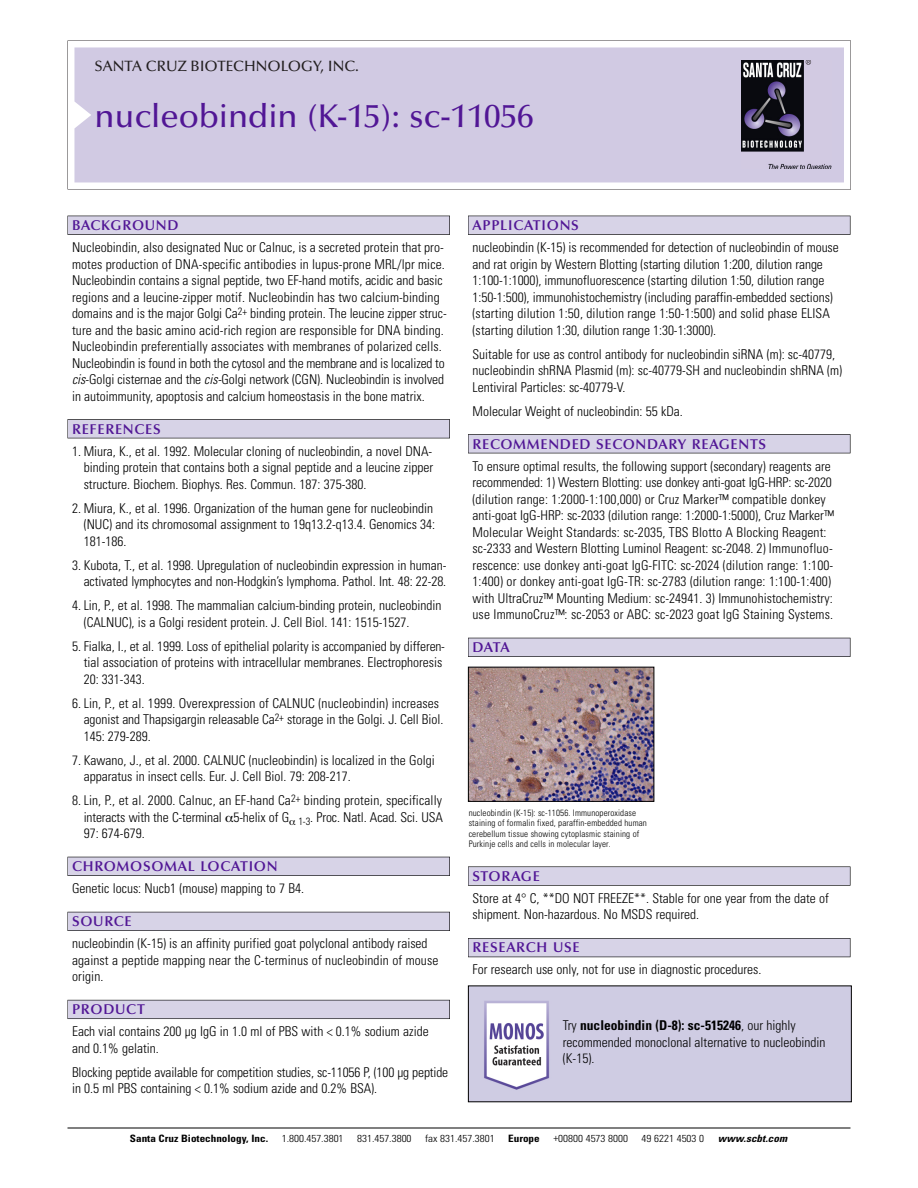
<style>
.page{position:relative;width:918px;height:1188px;background:#fff}
.page>*{position:absolute;margin:0;border:0;box-sizing:border-box;transform-origin:0 0}
.t1{font:500 33px "Optima";color:#511695}
.t2{font:500 15px "Optima";color:#231f20}
.t3{font:600 14.25px "Optima";letter-spacing:.05em;color:#511695}
.t4{font:300 condensed 13.5px/16.5px "Univers";color:#000}
.t5{font:300 condensed 10.2px "Univers";color:#000;scale:1.1 1}
.t6{font:700 condensed 10.2px "Univers";color:#000;scale:1.1 1}
.t7{font:italic 700 condensed 10.2px "Univers";letter-spacing:.005em;color:#000;scale:1.1 1}
.t8{font:300 condensed 9px/10.5px "Univers";letter-spacing:.015em;color:#000}
.s1{font-style:italic}
.s2{font-weight:700}
</style>
<div class="page">
<svg style="left:68px;top:40px;width:783px;height:149px"></svg>
<div style="left:74px;top:47px;width:770px;height:135px;background:#d1cae3"></div>
<img style="left:741px;top:60px;width:90px;height:108px">
<div style="left:68px;top:216px;width:382px;height:19px;background:#525155"></div>
<div style="left:68px;top:216px;width:381px;height:18px;background:#d7d3e7"></div>
<div style="left:68px;top:419px;width:382px;height:19px;background:#525155"></div>
<div style="left:68px;top:420px;width:381px;height:18px;background:#d7d3e7"></div>
<div style="left:68px;top:857px;width:382px;height:19px;background:#525158"></div>
<div style="left:68px;top:857px;width:381px;height:18px;background:#d7d3e7"></div>
<div style="left:68px;top:912px;width:382px;height:19px;background:#54535a"></div>
<div style="left:68px;top:912px;width:381px;height:18px;background:#d7d3e7"></div>
<div style="left:68px;top:1000px;width:382px;height:19px;background:#5b5a62"></div>
<div style="left:68px;top:1000px;width:381px;height:18px;background:#d7d3e7"></div>
<div style="left:468px;top:216px;width:382px;height:19px;background:#525155"></div>
<div style="left:468px;top:216px;width:382px;height:18px;background:#d7d3e7"></div>
<div style="left:468px;top:434px;width:382px;height:19px;background:#525155"></div>
<div style="left:468px;top:435px;width:382px;height:18px;background:#d7d3e7"></div>
<div style="left:468px;top:638px;width:382px;height:19px;background:#525158"></div>
<div style="left:468px;top:638px;width:382px;height:18px;background:#d7d3e7"></div>
<svg style="left:468px;top:866px;width:382px;height:20px"></svg>
<div style="left:468px;top:867px;width:382px;height:18px;background:#d7d3e7"></div>
<div style="left:468px;top:938px;width:382px;height:19px;background:#535259"></div>
<div style="left:468px;top:939px;width:382px;height:18px;background:#d7d3e7"></div>
<hr style="left:68px;top:1128px;width:782px;height:1px;background:#000">
<img style="left:470px;top:669px;width:182px;height:131px">
<div style="left:468px;top:667px;width:186px;height:135px;border:1px solid #000"></div>
<img style="left:470px;top:988px;width:380px;height:112px">
<p class="t2" style="left:94px;top:61px;width:266px">SANTA CRUZ BIOTECHNOLOGY, INC.</p>
<h1 class="t1" style="left:94px;top:103px;width:441px">nucleobindin (K-15): sc-11056</h1>
<p class="t3" style="left:72px;top:219px;width:108px">BACKGROUND</p>
<p class="t4" style="left:72px;top:240px;width:376px">Nucleobindin, also designated Nuc or Calnuc, is a secreted protein that pro&shy;motes production of DNA-specific antibodies in lupus-prone MRL/lpr mice.<br>Nucleobindin contains a signal peptide, two EF-hand motifs, acidic and basic regions and a leucine-zipper motif. Nucleobindin has two calcium-binding domains and is the major Golgi Ca<sup>2+</sup> binding protein. The leucine zipper struc&shy;ture and the basic amino acid-rich region are responsible for DNA binding.<br>Nucleobindin preferentially associates with membranes of polarized cells.<br>Nucleobindin is found in both the cytosol and the membrane and is localized to <span class="s1">cis</span>-Golgi cisternae and the <span class="s1">cis-</span>Golgi network (CGN). Nucleobindin is involved in autoimmunity, apoptosis and calcium homeostasis in the bone matrix.</p>
<p class="t3" style="left:72px;top:423px;width:90px">REFERENCES</p>
<p class="t4" style="left:84px;top:444px;width:351px;text-align:justify;text-indent:-12px">1. Miura, K., et al. 1992. Molecular cloning of nucleobindin, a novel DNA&shy;binding protein that contains both a signal peptide and a leucine zipper structure. Biochem. Biophys. Res. Commun. 187: 375-380.</p>
<p class="t4" style="left:84px;top:501px;width:353px;text-indent:-12px">2. Miura, K., et al. 1996. Organization of the human gene for nucleobindin (NUC) and its chromosomal assignment to 19q13.2-q13.4. Genomics 34:<br>181-186.</p>
<p class="t4" style="left:72px;top:558px;width:376px;text-align:right">3. Kubota, T., et al. 1998. Upregulation of nucleobindin expression in human&shy;activated lymphocytes and non-Hodgkin’s lymphoma. Pathol. Int. 48: 22-28.</p>
<p class="t4" style="left:84px;top:598px;width:359px;text-indent:-12px">4. Lin, P., et al. 1998. The mammalian calcium-binding protein, nucleobindin (CALNUC), is a Golgi resident protein. J. Cell Biol. 141: 1515-1527.</p>
<p class="t4" style="left:84px;top:639px;width:363px;text-indent:-12px">5. Fialka, I., et al. 1999. Loss of epithelial polarity is accompanied by differen&shy;tial association of proteins with intracellular membranes. Electrophoresis<br>20: 331-343.</p>
<p class="t4" style="left:84px;top:696px;width:361px;text-indent:-12px">6. Lin, P., et al. 1999. Overexpression of CALNUC (nucleobindin) increases agonist and Thapsigargin releasable Ca<sup>2+</sup> storage in the Golgi. J. Cell Biol.<br>145: 279-289.</p>
<p class="t4" style="left:84px;top:753px;width:352px;text-indent:-12px">7. Kawano, J., et al. 2000. CALNUC (nucleobindin) is localized in the Golgi apparatus in insect cells. Eur. J. Cell Biol. 79: 208-217.</p>
<p class="t4" style="left:84px;top:793px;width:361px;text-align:justify;text-indent:-12px">8. Lin, P., et al. 2000. Calnuc, an EF-hand Ca<sup>2+</sup> binding protein, specifically interacts with the C-terminal 5-helix of G <sub>1-3</sub>. Proc. Natl. Acad. Sci. USA 97: 674-679.</p>
<p class="t3" style="left:72px;top:861px;width:207px">CHROMOSOMAL LOCATION</p>
<p class="t4" style="left:72px;top:881px;width:234px">Genetic locus: Nucb1 (mouse) mapping to 7 B4.</p>
<p class="t3" style="left:72px;top:916px;width:61px">SOURCE</p>
<p class="t4" style="left:72px;top:936px;width:368px">nucleobindin (K-15) is an affinity purified goat polyclonal antibody raised against a peptide mapping near the C-terminus of nucleobindin of mouse origin.</p>
<p class="t3" style="left:72px;top:1004px;width:74px">PRODUCT</p>
<p class="t4" style="left:72px;top:1024px;width:358px">Each vial contains 200 µg IgG in 1.0 ml of PBS with &lt; 0.1% sodium azide and 0.1% gelatin.</p>
<p class="t4" style="left:72px;top:1065px;width:378px">Blocking peptide available for competition studies, sc-11056 P, (100 µg peptide in 0.5 ml PBS containing &lt; 0.1% sodium azide and 0.2% BSA).</p>
<p class="t3" style="left:473px;top:219px;width:108px">APPLICATIONS</p>
<p class="t4" style="left:473px;top:240px;width:368px">nucleobindin (K-15) is recommended for detection of nucleobindin of mouse and rat origin by Western Blotting (starting dilution 1:200, dilution range 1:100-1:1000), immunofluorescence (starting dilution 1:50, dilution range 1:50-1:500), immunohistochemistry (including paraffin-embedded sections) (starting dilution 1:50, dilution range 1:50-1:500) and solid phase ELISA (starting dilution 1:30, dilution range 1:30-1:3000).</p>
<p class="t4" style="left:473px;top:347px;width:371px">Suitable for use as control antibody for nucleobindin siRNA (m): sc-40779, nucleobindin shRNA Plasmid (m): sc-40779-SH and nucleobindin shRNA (m)<br>Lentiviral Particles: sc-40779-V.</p>
<p class="t4" style="left:473px;top:404px;width:212px">Molecular Weight of nucleobindin: 55 kDa.</p>
<p class="t3" style="left:473px;top:438px;width:295px">RECOMMENDED SECONDARY REAGENTS</p>
<p class="t4" style="left:473px;top:459px;width:363px">To ensure optimal results, the following support (secondary) reagents are recommended: 1) Western Blotting: use donkey anti-goat IgG-HRP: sc-2020 (dilution range: 1:2000-1:100,000) or Cruz Marker™ compatible donkey anti-goat IgG-HRP: sc-2033 (dilution range: 1:2000-1:5000), Cruz Marker™ Molecular Weight Standards: sc-2035, TBS Blotto A Blocking Reagent: sc-2333 and Western Blotting Luminol Reagent: sc-2048. 2) Immunofluo&shy;rescence: use donkey anti-goat IgG-FITC: sc-2024 (dilution range: 1:100- 1:400) or donkey anti-goat IgG-TR: sc-2783 (dilution range: 1:100-1:400) with UltraCruz™ Mounting Medium: sc-24941. 3) Immunohistochemistry: use ImmunoCruz™: sc-2053 or ABC: sc-2023 goat IgG Staining Systems.</p>
<p class="t3" style="left:473px;top:642px;width:39px">DATA</p>
<p class="t8" style="left:469px;top:808px;width:180px">nucleobindin (K-15): sc-11056. Immunoperoxidase staining of formalin fixed, paraffin-embedded human cerebellum tissue showing cytoplasmic staining of Purkinje cells and cells in molecular layer.</p>
<p class="t3" style="left:473px;top:870px;width:69px">STORAGE</p>
<p class="t4" style="left:473px;top:891px;width:358px">Store at 4° C, **DO NOT FREEZE**. Stable for one year from the date of shipment. Non-hazardous. No MSDS required.</p>
<p class="t3" style="left:473px;top:942px;width:109px">RESEARCH USE</p>
<p class="t4" style="left:473px;top:963px;width:290px">For research use only, not for use in diagnostic procedures.</p>
<p class="t4" style="left:563px;top:1018px;width:264px">Try <span class="s2">nucleobindin (D-8): sc-515246</span>, our highly recommended monoclonal alternative to nucleobindin (K-15).</p>
<p class="t6" style="left:130px;top:1135px;width:127px">Santa Cruz Biotechnology, Inc.</p>
<p class="t5" style="left:282px;top:1135px;width:58px">1.800.457.3801</p>
<p class="t5" style="left:357px;top:1135px;width:51px">831.457.3800</p>
<p class="t5" style="left:425px;top:1135px;width:65px">fax 831.457.3801</p>
<p class="t6" style="left:508px;top:1135px;width:30px">Europe</p>
<p class="t5" style="left:553px;top:1135px;width:69px">+00800 4573 8000</p>
<p class="t5" style="left:642px;top:1135px;width:58px">49 6221 4503 0</p>
<p class="t7" style="left:718px;top:1135px;width:64px">www.scbt.com</p>
</div>
